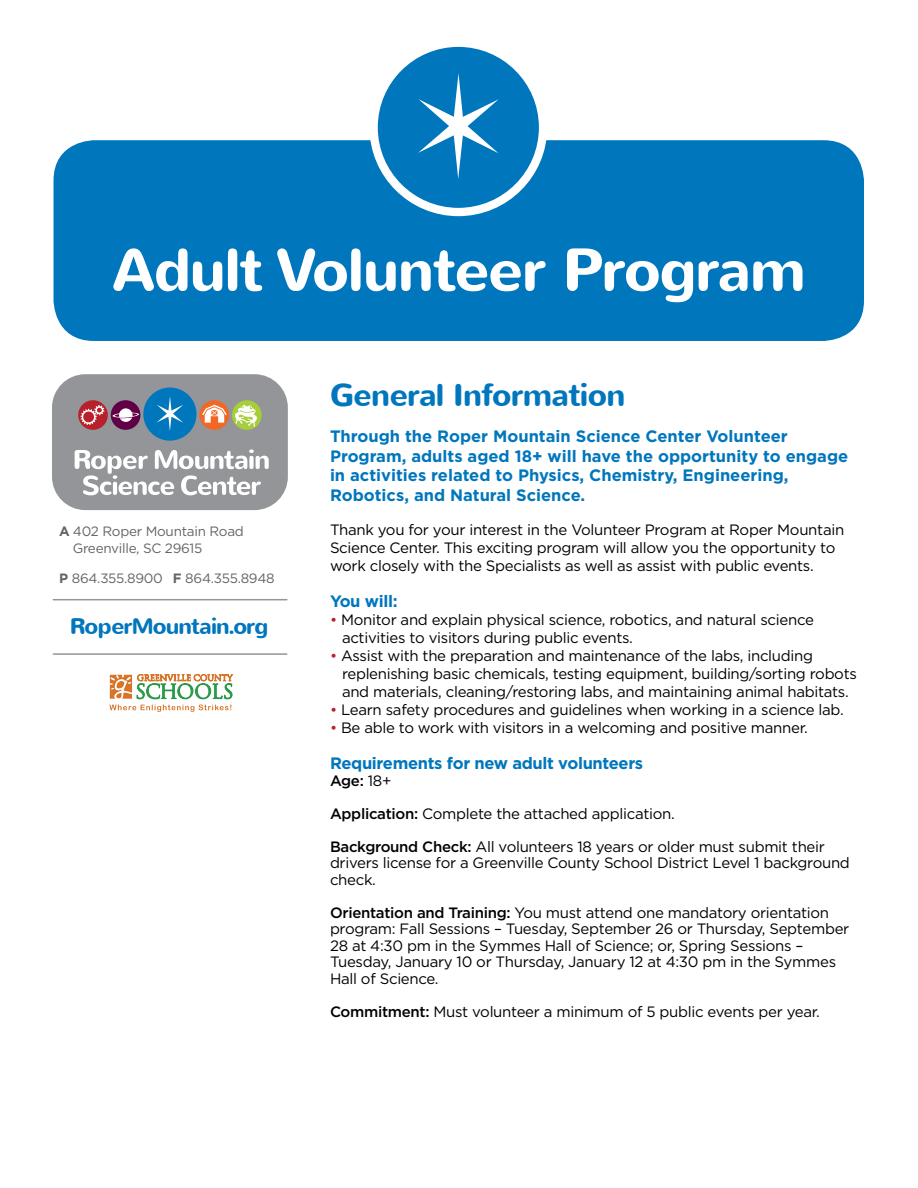
<style>
.page{position:relative;width:918px;height:1188px;background:#fff}
.page>*{position:absolute;margin:0;border:0;box-sizing:border-box;transform-origin:0 0}
.t1{font:700 60px "Nunito";letter-spacing:-.02em;color:#fff}
.t2{font:700 31.5px "Nunito";letter-spacing:-.02em;color:#0076bd}
.t3{font:700 22.5px "Nunito";letter-spacing:-.04em;color:#0076bd}
.t4{font:700 16.5px/19.5px "Gotham";color:#0076bd}
.t5{font:700 16.5px "Gotham";letter-spacing:-.02em;color:#0076bd}
.t6{font:15px/16.5px "Gotham";letter-spacing:-.02em;color:#000}
.t7{font:500 15px "Gotham";color:#000}
.t8{font:13.5px/16.5px "Gotham";letter-spacing:-.02em;color:#636466}
.s1{font-weight:700}
.s2{color:#b8202c}
.s3{font-weight:400}
.s4{font-weight:500}
</style>
<div class="page">
<hr style="left:53px;top:653px;width:234px;height:2px;background:#939598">
<hr style="left:53px;top:599px;width:234px;height:1px;background:#939598">
<div style="left:52px;top:374px;width:236px;height:136px;background:#939598;border-radius:33px"></div>
<div style="left:143px;top:388px;width:54px;height:53px;background:#0076bd;border-radius:50%"></div>
<svg style="left:157px;top:397px;width:26px;height:34px"></svg>
<div style="left:111px;top:400px;width:29px;height:30px;background:#610047;border-radius:50%"></div>
<svg style="left:113px;top:408px;width:26px;height:14px"></svg>
<svg style="left:78px;top:400px;width:30px;height:30px"></svg>
<svg style="left:80px;top:405px;width:24px;height:20px"></svg>
<div style="left:199px;top:400px;width:30px;height:30px;background:#f26723;border-radius:50%"></div>
<div style="left:232px;top:400px;width:30px;height:30px;background:#a6ce39;border-radius:50%"></div>
<svg style="left:235px;top:405px;width:22px;height:22px"></svg>
<svg style="left:75px;top:449px;width:194px;height:46px"></svg>
<svg style="left:202px;top:405px;width:25px;height:18px"></svg>
<svg style="left:110px;top:674px;width:123px;height:25px"></svg>
<svg style="left:109px;top:705px;width:122px;height:7px"></svg>
<div style="left:54px;top:140px;width:810px;height:201px;background:#0076bd;border-radius:41px"></div>
<div style="left:374px;top:43px;width:169px;height:169px;background:#0076bd;border-radius:50%"></div>
<div style="left:369px;top:39px;width:178px;height:177px;border:8px solid #fff;border-radius:50%"></div>
<svg style="left:418px;top:73px;width:81px;height:106px"></svg>
<h1 class="t1" style="left:112px;top:230px;width:696px">Adult Volunteer Program</h1>
<p class="t8" style="left:73px;top:523px;width:173px;text-indent:-14px"><span class="s1">A</span> 402 Roper Mountain Road<br>Greenville, SC 29615</p>
<p class="t8" style="left:59px;top:570px;width:217px"><span class="s1">P</span> 864.355.8900 <span class="s1">F</span> 864.355.8948</p>
<h3 class="t3" style="left:70px;top:611px;width:200px">RoperMountain.org</h3>
<h2 class="t2" style="left:330px;top:374px;width:297px">General Information</h2>
<p class="t4" style="left:330px;top:426px;width:520px">Through the Roper Mountain Science Center Volunteer Program, adults aged 18+ will have the opportunity to engage in activities related to Physics, Chemistry, Engineering, Robotics, and Natural Science.</p>
<p class="t6" style="left:330px;top:520px;width:516px;line-height:18px">Thank you for your interest in the Volunteer Program at Roper Mountain<br>Science Center. This exciting program will allow you the opportunity to work closely with the Specialists as well as assist with public events.</p>
<p class="t4" style="left:330px;top:591px;width:69px">You will:</p>
<p class="t6" style="left:342px;top:610px;width:473px;line-height:18px;text-indent:-12px"><span class="s2">•</span> Monitor and explain physical science, robotics, and natural science activities to visitors during public events.</p>
<p class="t6" style="left:342px;top:646px;width:516px;line-height:18px;text-indent:-12px"><span class="s2">•</span> Assist with the preparation and maintenance of the labs, including replenishing basic chemicals, testing equipment, building/sorting robots and materials, cleaning/restoring labs, and maintaining animal habitats.</p>
<p class="t6" style="left:330px;top:701px;width:515px"><span class="s2">•</span> Learn safety procedures and guidelines when working in a science lab.</p>
<p class="t6" style="left:330px;top:719px;width:479px"><span class="s2">•</span> Be able to work with visitors in a welcoming and positive manner.</p>
<p class="t5" style="left:330px;top:752px;width:315px">Requirements for new adult volunteers</p>
<p class="t7" style="left:330px;top:770px;width:63px">Age: <span class="s3">18+</span></p>
<p class="t6" style="left:330px;top:805px;width:346px"><span class="s4">Application:</span> Complete the attached application.</p>
<p class="t6" style="left:330px;top:838px;width:521px"><span class="s4">Background Check:</span> All volunteers 18 years or older must submit their drivers license for a Greenville County School District Level 1 background check.</p>
<p class="t6" style="left:330px;top:904px;width:521px"><span class="s4">Orientation and Training:</span> You must attend one mandatory orientation program: Fall Sessions – Tuesday, September 26 or Thursday, September 28 at 4:30 pm in the Symmes Hall of Science; or, Spring Sessions – Tuesday, January 10 or Thursday, January 12 at 4:30 pm in the Symmes Hall of Science.</p>
<p class="t6" style="left:330px;top:1003px;width:491px"><span class="s4">Commitment:</span> Must volunteer a minimum of 5 public events per year.</p>
</div>
